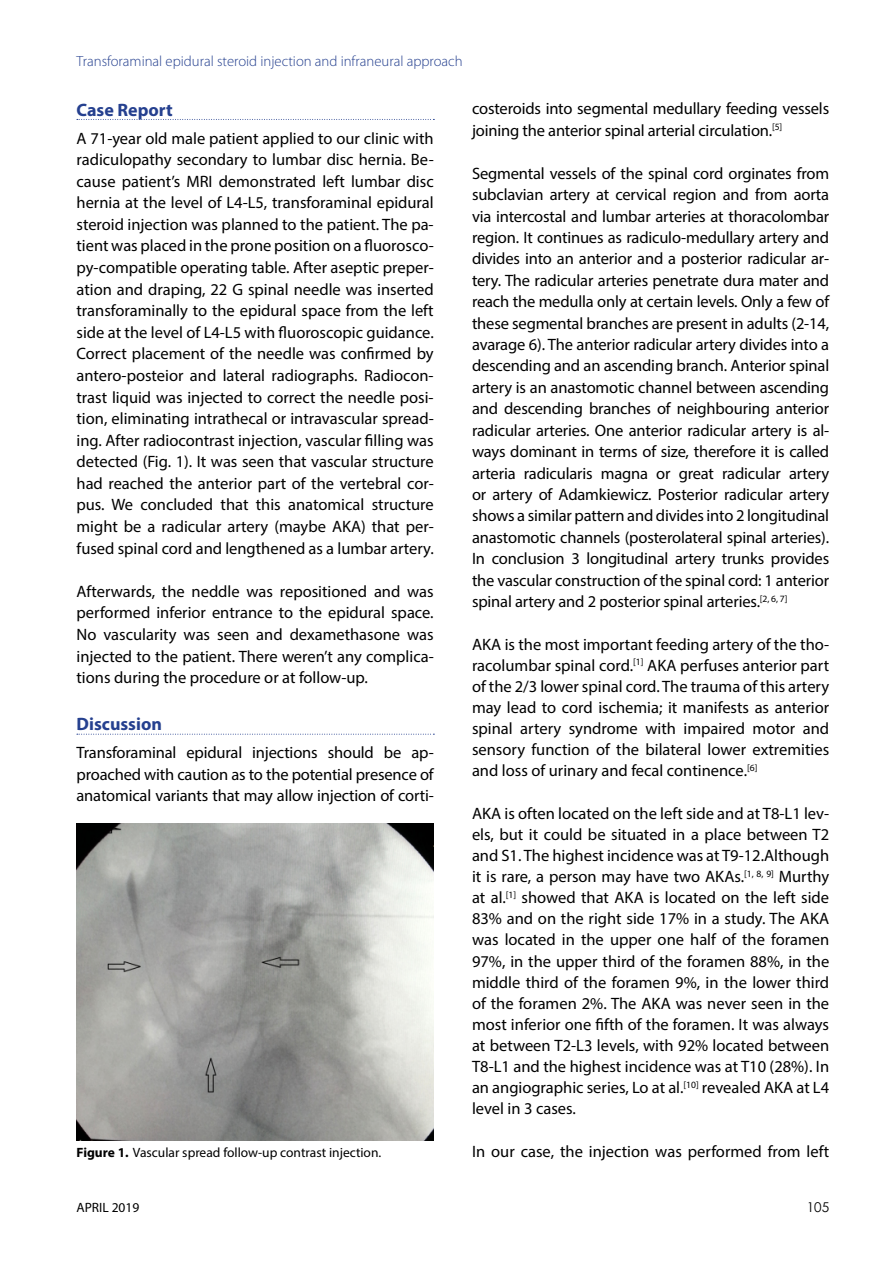
<style>
.page{position:relative;width:893px;height:1263px;background:#fff}
.page>*{position:absolute;margin:0;border:0;box-sizing:border-box;transform-origin:0 0}
.t1{font:700 18px "Myriad Pro";color:#25408f}
.t2{font:16.5px/21.6px "Myriad Pro";letter-spacing:-.005em;color:#000;text-align:justify}
.t3{font:300 14.7px "Myriad Pro";color:#25408f}
.t4{font:13.5px "Myriad Pro";color:#000}
.t5{font:13.5px "Century Gothic";color:#000}
.s1{font-weight:700}
</style>
<div class="page">
<svg style="left:77px;top:119px;width:357px;height:1px"></svg>
<svg style="left:77px;top:734px;width:357px;height:1px"></svg>
<img style="left:77px;top:824px;width:357px;height:316px">
<p class="t3" style="left:77px;top:53px;width:388px">Transforaminal epidural steroid injection and infraneural approach</p>
<p class="t1" style="left:77px;top:98px;width:98px">Case Report</p>
<p class="t2" style="left:77px;top:127px;width:359px">A 71-year old male patient applied to our clinic with radiculopathy secondary to lumbar disc hernia. Be&shy;cause patient’s MRI demonstrated left lumbar disc hernia at the level of L4-L5, transforaminal epidural steroid injection was planned to the patient. The pa&shy;tient was placed in the prone position on a fluorosco&shy;py-compatible operating table. After aseptic preper&shy;ation and draping, 22 G spinal needle was inserted transforaminally to the epidural space from the left side at the level of L4-L5 with fluoroscopic guidance.<br>Correct placement of the needle was confirmed by antero-posteior and lateral radiographs. Radiocon&shy;trast liquid was injected to correct the needle posi&shy;tion, eliminating intrathecal or intravascular spread&shy;ing. After radiocontrast injection, vascular filling was detected (Fig. 1). It was seen that vascular structure had reached the anterior part of the vertebral cor&shy;pus. We concluded that this anatomical structure might be a radicular artery (maybe AKA) that per&shy;fused spinal cord and lengthened as a lumbar artery.</p>
<p class="t2" style="left:77px;top:580px;width:359px">Afterwards, the neddle was repositioned and was performed inferior entrance to the epidural space.<br>No vascularity was seen and dexamethasone was injected to the patient. There weren’t any complica&shy;tions during the procedure or at follow-up.</p>
<p class="t1" style="left:77px;top:712px;width:87px">Discussion</p>
<p class="t2" style="left:77px;top:742px;width:359px">Transforaminal epidural injections should be ap&shy;proached with caution as to the potential presence of anatomical variants that may allow injection of corti-</p>
<p class="t4" style="left:77px;top:1144px;width:306px"><span class="s1">Figure 1.</span> Vascular spread follow-up contrast injection.</p>
<p class="t2" style="left:472px;top:98px;width:359px">costeroids into segmental medullary feeding vessels joining the anterior spinal arterial circulation.<sup>[5]</sup></p>
<p class="t2" style="left:472px;top:162px;width:359px">Segmental vessels of the spinal cord orginates from subclavian artery at cervical region and from aorta via intercostal and lumbar arteries at thoracolombar region. It continues as radiculo-medullary artery and divides into an anterior and a posterior radicular ar&shy;tery. The radicular arteries penetrate dura mater and reach the medulla only at certain levels. Only a few of these segmental branches are present in adults (2-14, avarage 6). The anterior radicular artery divides into a descending and an ascending branch. Anterior spinal artery is an anastomotic channel between ascending and descending branches of neighbouring anterior radicular arteries. One anterior radicular artery is al&shy;ways dominant in terms of size, therefore it is called arteria radicularis magna or great radicular artery or artery of Adamkiewicz. Posterior radicular artery shows a similar pattern and divides into 2 longitudinal anastomotic channels (posterolateral spinal arteries).<br>In conclusion 3 longitudinal artery trunks provides the vascular construction of the spinal cord: 1 anterior spinal artery and 2 posterior spinal arteries.<sup>[2,</sup> <sup>6,</sup> <sup>7]</sup></p>
<p class="t2" style="left:472px;top:633px;width:359px;line-height:21.1px">AKA is the most important feeding artery of the tho&shy;racolumbar spinal cord.<sup>[1]</sup> AKA perfuses anterior part of the 2/3 lower spinal cord. The trauma of this artery may lead to cord ischemia; it manifests as anterior spinal artery syndrome with impaired motor and sensory function of the bilateral lower extremities and loss of urinary and fecal continence.<sup>[6]</sup></p>
<p class="t2" style="left:472px;top:802px;width:359px;line-height:21.1px">AKA is often located on the left side and at T8-L1 lev&shy;els, but it could be situated in a place between T2 and S1. The highest incidence was at T9-12.Although it is rare, a person may have two AKAs.<sup>[1,</sup> <sup>8,</sup> <sup>9]</sup> Murthy at al.<sup>[1]</sup> showed that AKA is located on the left side 83% and on the right side 17% in a study. The AKA was located in the upper one half of the foramen 97%, in the upper third of the foramen 88%, in the middle third of the foramen 9%, in the lower third of the foramen 2%. The AKA was never seen in the most inferior one fifth of the foramen. It was always at between T2-L3 levels, with 92% located between T8-L1 and the highest incidence was at T10 (28%). In an angiographic series, Lo at al.<sup>[10]</sup> revealed AKA at L4 level in 3 cases.</p>
<p class="t2" style="left:472px;top:1140px;width:359px">In our case, the injection was performed from left</p>
<p class="t4" style="left:77px;top:1199px;width:64px">APRIL 2019</p>
<p class="t5" style="left:807px;top:1199px;width:24px">105</p>
</div>
